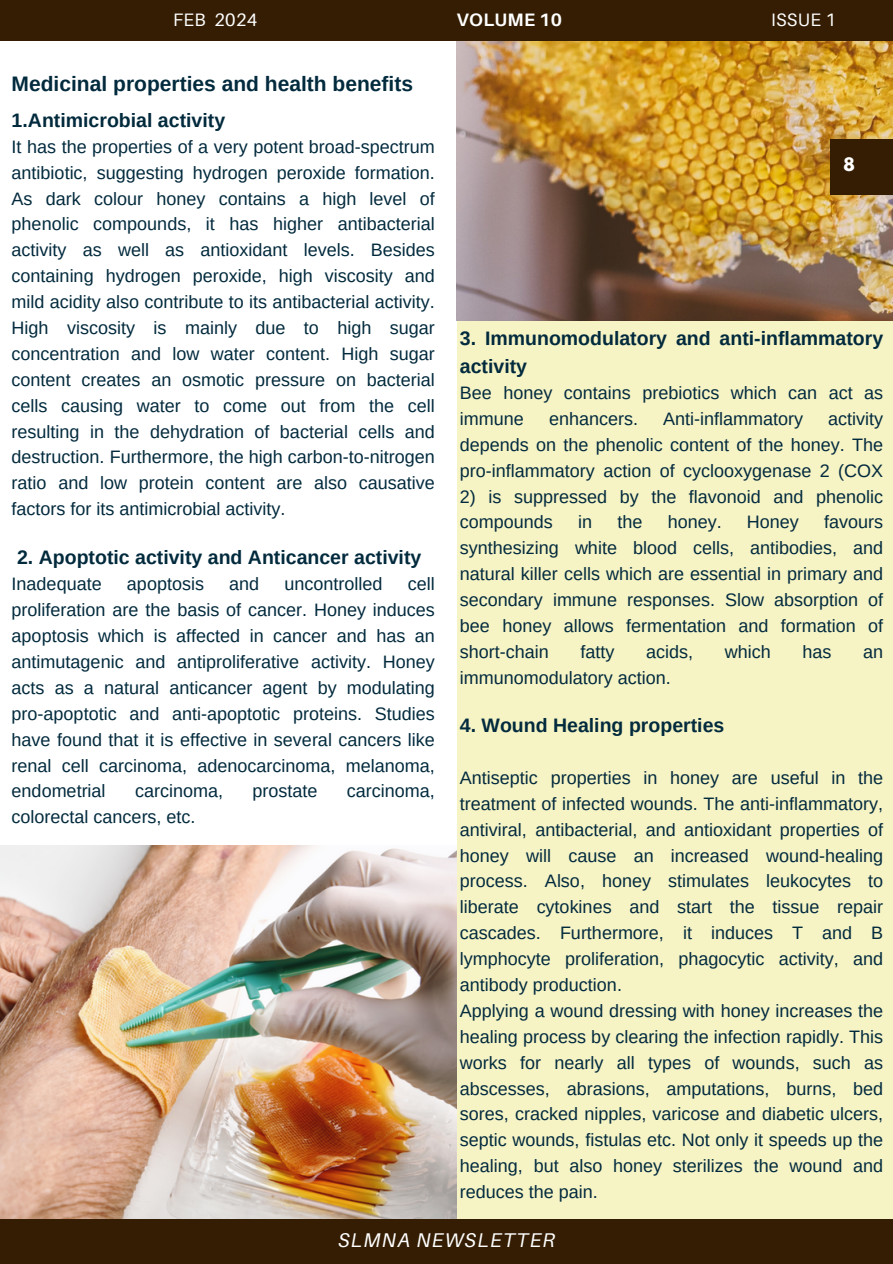
<style>
.page{position:relative;width:893px;height:1264px;background:#fff}
.page>*{position:absolute;margin:0;border:0;box-sizing:border-box;transform-origin:0 0}
.t1{font:700 21px "Arimo";color:#022a3d}
.t2{font:italic 19.8px "Aileron";letter-spacing:.06em;color:#fff}
.t3{font:700 19.5px/28.2px "Arimo";color:#022a3d}
.t4{font:18px/25.8px "Arimo";color:#022a3d;text-align:justify}
.t5{font:18px "Aileron";letter-spacing:.015em;color:#fff}
.t6{font:700 18px "Aileron";letter-spacing:.015em;color:#fff}
.t7{font:700 16.5px "League Spartan";color:#fff}
</style>
<div class="page">
<div style="left:456px;top:0;width:436px;height:1218px;background:#f6f3c5"></div>
<img style="left:456px;top:41px;width:436px;height:279px">
<div style="left:829px;top:139px;width:63px;height:56px;background:#341d02"></div>
<div style="left:0;top:0;width:892px;height:41px;background:#341d02"></div>
<img style="left:0;top:845px;width:456px;height:373px">
<div style="left:0;top:1218px;width:892px;height:45px;background:#341d02"></div>
<p class="t5" style="left:173px;top:9px;width:86px">FEB 2024</p>
<p class="t6" style="left:456px;top:9px;width:107px">VOLUME 10</p>
<p class="t5" style="left:771px;top:9px;width:66px">ISSUE 1</p>
<p class="t1" style="left:12px;top:72px;width:403px">Medicinal properties and health benefits</p>
<p class="t3" style="left:12px;top:106px;width:215px">1.Antimicrobial activity</p>
<p class="t4" style="left:12px;top:134px;width:425px">It has the properties of a very potent broad-spectrum antibiotic, suggesting hydrogen peroxide formation.<br>As dark colour honey contains a high level of phenolic compounds, it has higher antibacterial activity as well as antioxidant levels. Besides containing hydrogen peroxide, high viscosity and mild acidity also contribute to its antibacterial activity.<br>High viscosity is mainly due to high sugar concentration and low water content. High sugar content creates an osmotic pressure on bacterial cells causing water to come out from the cell resulting in the dehydration of bacterial cells and destruction. Furthermore, the high carbon-to-nitrogen ratio and low protein content are also causative factors for its antimicrobial activity.</p>
<p class="t7" style="left:843px;top:156px;width:13px">8</p>
<p class="t3" style="left:460px;top:324px;width:425px">3. Immunomodulatory and anti-inflammatory activity</p>
<p class="t4" style="left:460px;top:380px;width:425px">Bee honey contains prebiotics which can act as immune</p>
<p class="t4" style="left:460px;top:405px;width:425px;text-indent:368px">activity depends on the phenolic content of the honey. The pro-inflammatory action of cyclooxygenase 2 (COX</p>
<p class="t4" style="left:460px;top:483px;width:425px">2) is suppressed by the flavonoid and phenolic compounds</p>
<p class="t4" style="left:549px;top:405px;width:90px">enhancers.</p>
<p class="t4" style="left:663px;top:405px;width:141px">Anti-inflammatory</p>
<p class="t4" style="left:578px;top:509px;width:15px">in</p>
<p class="t4" style="left:617px;top:509px;width:26px">the</p>
<p class="t4" style="left:667px;top:509px;width:55px">honey.</p>
<p class="t4" style="left:747px;top:509px;width:53px">Honey</p>
<p class="t4" style="left:460px;top:509px;width:425px;text-indent:364px">favours synthesizing white blood cells, antibodies, and natural killer cells which are essential in primary and secondary immune responses. Slow absorption of bee honey allows fermentation and formation of short-chain</p>
<p class="t3" style="left:17px;top:543px;width:406px">2. Apoptotic activity and Anticancer activity</p>
<p class="t4" style="left:12px;top:571px;width:92px">Inadequate</p>
<p class="t4" style="left:127px;top:571px;width:78px">apoptosis</p>
<p class="t4" style="left:229px;top:571px;width:32px">and</p>
<p class="t4" style="left:284px;top:571px;width:99px">uncontrolled</p>
<p class="t4" style="left:12px;top:571px;width:425px;text-indent:396px">cell proliferation are the basis of cancer. Honey induces apoptosis which is affected in cancer and has an antimutagenic and antiproliferative activity. Honey acts as a natural anticancer agent by modulating pro-apoptotic and anti-apoptotic proteins. Studies have found that it is effective in several cancers like renal cell carcinoma, adenocarcinoma, melanoma, endometrial</p>
<p class="t4" style="left:580px;top:638px;width:35px">fatty</p>
<p class="t4" style="left:646px;top:638px;width:48px">acids,</p>
<p class="t4" style="left:724px;top:638px;width:47px">which</p>
<p class="t4" style="left:802px;top:638px;width:30px">has</p>
<p class="t4" style="left:863px;top:638px;width:22px">an</p>
<p class="t4" style="left:460px;top:664px;width:212px">immunomodulatory action.</p>
<p class="t3" style="left:460px;top:711px;width:266px">4. Wound Healing properties</p>
<p class="t4" style="left:460px;top:764px;width:425px;text-align:left">Antiseptic properties in honey are useful in the treatment of infected wounds. The anti-inflammatory, antiviral, antibacterial, and antioxidant properties of honey will cause an increased wound-healing process. Also, honey stimulates leukocytes to liberate cytokines and start the tissue repair cascades. Furthermore, it induces T and B lymphocyte proliferation, phagocytic activity, and antibody production.<br>Applying a wound dressing with honey increases the healing process by clearing the infection rapidly. This works for nearly all types of wounds, such as abscesses, abrasions, amputations, burns, bed sores, cracked nipples, varicose and diabetic ulcers, septic wounds, fistulas etc. Not only it speeds up the healing, but also honey sterilizes the wound and reduces the pain.</p>
<p class="t2" style="left:338px;top:1227px;width:218px">SLMNA NEWSLETTER</p>
<p class="t4" style="left:135px;top:778px;width:89px">carcinoma,</p>
<p class="t4" style="left:252px;top:778px;width:66px">prostate</p>
<p class="t4" style="left:347px;top:778px;width:89px">carcinoma,</p>
<p class="t4" style="left:12px;top:804px;width:185px">colorectal cancers, etc.</p>
</div>
